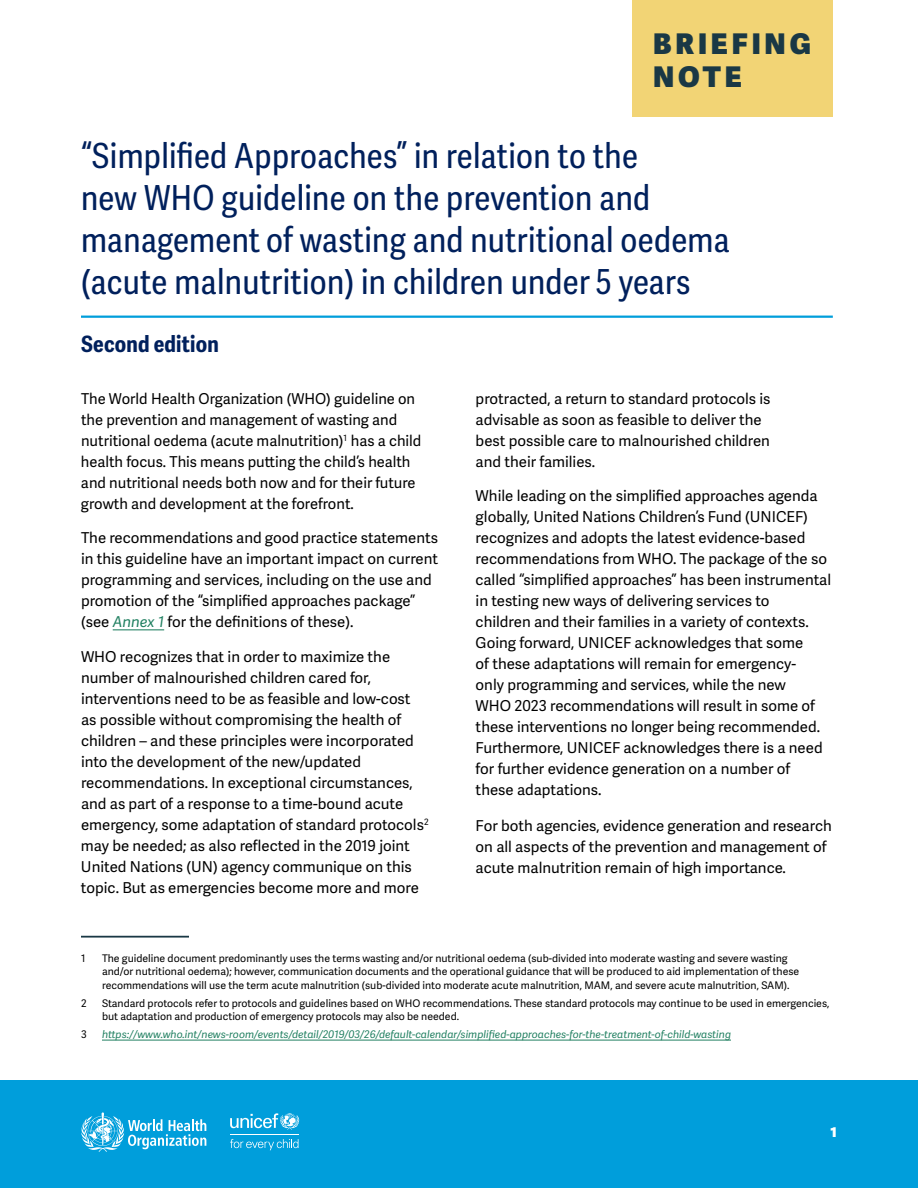
<style>
.page{position:relative;width:918px;height:1188px;background:#fff}
.page>*{position:absolute;margin:0;border:0;box-sizing:border-box;transform-origin:0 0}
.t1{font:34.5px/42px "Adelle Sans Cnd";letter-spacing:.01em;color:#00205c}
.t2{font:800 28.5px/33px "Adelle Sans";letter-spacing:.135em;color:#1a3845}
.t3{font:700 22.5px "Adelle Sans Cnd";letter-spacing:.01em;color:#00205c}
.t4{font:15px/21px "Adelle Sans";color:#000}
.t5{font:800 13.5px "Adelle Sans";color:#fff}
.t6{font:10.5px/13.5px "Adelle Sans";color:#000}
.t7{font:italic 10.5px "Adelle Sans";color:#218061}
.s1{font-style:italic;color:#218061}
</style>
<div class="page">
<div style="left:0;top:1080px;width:918px;height:108px;background:#009edb"></div>
<svg style="left:81px;top:1112px;width:125px;height:40px"></svg>
<svg style="left:230px;top:1113px;width:69px;height:17px"></svg>
<hr style="left:230px;top:1135px;width:69px;height:1px;background:#fff">
<svg style="left:230px;top:1139px;width:69px;height:11px"></svg>
<hr style="left:113px;top:629px;width:51px;height:1px;background:#218061">
<hr style="left:102px;top:1040px;width:629px;height:1px;background:#218061">
<hr style="left:81px;top:936px;width:108px;height:2px;background:#1a3845">
<hr style="left:81px;top:316px;width:752px;height:2px;background:#009edb">
<div style="left:632px;top:0;width:201px;height:117px;background:#f2d475"></div>
<h2 class="t2" style="left:653px;top:28px;width:159px">BRIEFING<br>NOTE</h2>
<h1 class="t1" style="left:81px;top:136px;width:650px">“Simplified Approaches” in relation to the<br>new WHO guideline on the prevention and management of wasting and nutritional oedema (acute malnutrition) in children under 5 years</h1>
<h3 class="t3" style="left:81px;top:330px;width:139px">Second edition</h3>
<p class="t4" style="left:81px;top:388px;width:342px">The World Health Organization (WHO) guideline on the prevention and management of wasting and nutritional oedema (acute malnutrition)<sup>1</sup> has a child health focus. This means putting the child’s health and nutritional needs both now and for their future growth and development at the forefront.</p>
<p class="t4" style="left:81px;top:528px;width:359px">The recommendations and good practice statements in this guideline have an important impact on current programming and services, including on the use and promotion of the “simplified approaches package” (see <span class="s1">Annex 1</span> for the definitions of these).</p>
<p class="t4" style="left:81px;top:646px;width:349px">WHO recognizes that in order to maximize the number of malnourished children cared for, interventions need to be as feasible and low-cost as possible without compromising the health of children – and these principles were incorporated into the development of the new/updated recommendations. In exceptional circumstances, and as part of a response to a time-bound acute emergency, some adaptation of standard protocols<sup>2 </sup>may be needed; as also reflected in the 2019 joint United Nations (UN) agency communique on this topic. But as emergencies become more and more</p>
<p class="t4" style="left:476px;top:388px;width:296px">protracted, a return to standard protocols is advisable as soon as feasible to deliver the best possible care to malnourished children and their families.</p>
<p class="t4" style="left:476px;top:486px;width:357px">While leading on the simplified approaches agenda globally, United Nations Children’s Fund (UNICEF) recognizes and adopts the latest evidence-based recommendations from WHO. The package of the so called “simplified approaches” has been instrumental in testing new ways of delivering services to<br>children and their families in a variety of contexts.<br>Going forward, UNICEF acknowledges that some<br>of these adaptations will remain for emergency-<br>only programming and services, while the new<br>WHO 2023 recommendations will result in some of these interventions no longer being recommended.<br>Furthermore, UNICEF acknowledges there is a need for further evidence generation on a number of these adaptations.</p>
<p class="t4" style="left:476px;top:816px;width:358px">For both agencies, evidence generation and research on all aspects of the prevention and management of acute malnutrition remain of high importance.</p>
<p class="t6" style="left:81px;top:952px;width:6px">1</p>
<p class="t6" style="left:102px;top:952px;width:699px">The guideline document predominantly uses the terms wasting and/or nutritional oedema (sub-divided into moderate wasting and severe wasting and/or nutritional oedema); however, communication documents and the operational guidance that will be produced to aid implementation of these recommendations will use the term acute malnutrition (sub-divided into moderate acute malnutrition, MAM, and severe acute malnutrition, SAM).</p>
<p class="t6" style="left:81px;top:997px;width:7px">2</p>
<p class="t6" style="left:102px;top:997px;width:729px">Standard protocols refer to protocols and guidelines based on WHO recommendations. These standard protocols may continue to be used in emergencies, but adaptation and production of emergency protocols may also be needed.</p>
<p class="t6" style="left:81px;top:1028px;width:7px">3</p>
<p class="t7" style="left:102px;top:1028px;width:631px">https://www.who.int/news-room/events/detail/2019/03/26/default-calendar/simplified-approaches-for-the-treatment-of-child-wasting</p>
<p class="t5" style="left:831px;top:1123px;width:8px">1</p>
</div>
